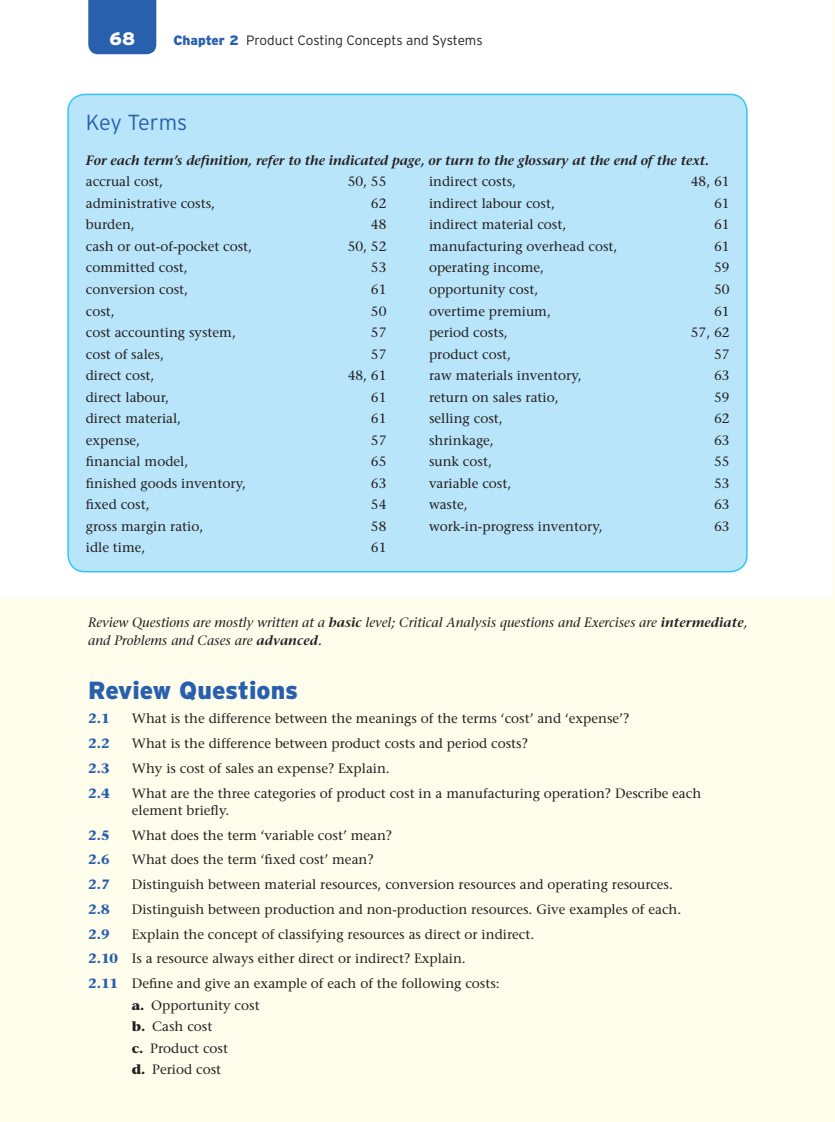
<style>
.page{position:relative;width:835px;height:1122px;background:#fff}
.page>*{position:absolute;margin:0;border:0;box-sizing:border-box;transform-origin:0 0}
.t1{font:900 24.75px "Interstate";color:#2960ad}
.t2{font:300 21.75px "Interstate";letter-spacing:-.01em;color:#2960ad}
.t3{font:900 18px "Interstate";color:#fff}
.t4{font:13.5px/21.5px "Stone Serif";color:#231f20}
.t5{font:italic 13.5px/17.2px "Stone Serif";color:#231f20}
.t6{font:italic 600 13.5px "Stone Serif";letter-spacing:-.01em;color:#231f20}
.t7{font:300 13.5px "Interstate";color:#231f20}
.t8{font:700 13.5px "Stone Serif";color:#2960ad}
.s1{font-weight:900;color:#2960ad}
.s2{font-weight:600}
.s3{font-weight:700;color:#2960ad}
.s4{font-weight:700}
</style>
<div class="page">
<hr style="left:832px;top:0;width:3px;height:1121px;background:#fffdec">
<div style="left:88px;top:0;width:68px;height:54px;background:#2960ad"></div>
<div style="left:0;top:598px;width:832px;height:523px;background:#fffdec"></div>
<div style="left:68px;top:94px;width:679px;height:477px;background:#b9e5fa;border-radius:17px"></div>
<div style="left:67px;top:94px;width:680px;height:478px;border:2px solid #33c5f3;border-radius:17px"></div>
<h3 class="t3" style="left:109px;top:32px;width:27px">68</h3>
<p class="t7" style="left:173px;top:35px;width:311px"><span class="s1">Chapter 2</span> Product Costing Concepts and Systems</p>
<h2 class="t2" style="left:86px;top:114px;width:103px">Key Terms</h2>
<p class="t6" style="left:86px;top:155px;width:625px">For each term’s definition, refer to the indicated page, or turn to the glossary at the end of the text.</p>
<p class="t4" style="left:86px;top:172px;width:79px">accrual cost,</p>
<p class="t4" style="left:348px;top:172px;width:40px">50, 55</p>
<p class="t4" style="left:86px;top:194px;width:131px">administrative costs,</p>
<p class="t4" style="left:371px;top:194px;width:17px">62</p>
<p class="t4" style="left:86px;top:215px;width:50px">burden,</p>
<p class="t4" style="left:371px;top:215px;width:17px">48</p>
<p class="t4" style="left:86px;top:237px;width:168px">cash or out-of-pocket cost,</p>
<p class="t4" style="left:348px;top:237px;width:40px">50, 52</p>
<p class="t4" style="left:86px;top:258px;width:103px">committed cost,</p>
<p class="t4" style="left:371px;top:258px;width:17px">53</p>
<p class="t4" style="left:86px;top:280px;width:104px">conversion cost,</p>
<p class="t4" style="left:371px;top:280px;width:17px">61</p>
<p class="t4" style="left:86px;top:301px;width:30px">cost,</p>
<p class="t4" style="left:371px;top:301px;width:17px">50</p>
<p class="t4" style="left:86px;top:323px;width:151px">cost accounting system,</p>
<p class="t4" style="left:371px;top:323px;width:17px">57</p>
<p class="t4" style="left:86px;top:344px;width:80px">cost of sales,</p>
<p class="t4" style="left:371px;top:344px;width:17px">57</p>
<p class="t4" style="left:86px;top:366px;width:70px">direct cost,</p>
<p class="t4" style="left:348px;top:366px;width:40px">48, 61</p>
<p class="t4" style="left:86px;top:387px;width:85px">direct labour,</p>
<p class="t4" style="left:371px;top:387px;width:17px">61</p>
<p class="t4" style="left:86px;top:409px;width:97px">direct material,</p>
<p class="t4" style="left:371px;top:409px;width:17px">61</p>
<p class="t4" style="left:86px;top:430px;width:56px">expense,</p>
<p class="t4" style="left:371px;top:430px;width:17px">57</p>
<p class="t4" style="left:86px;top:452px;width:104px">financial model,</p>
<p class="t4" style="left:371px;top:452px;width:17px">65</p>
<p class="t4" style="left:86px;top:473px;width:162px">finished goods inventory,</p>
<p class="t4" style="left:371px;top:473px;width:17px">63</p>
<p class="t4" style="left:86px;top:495px;width:65px">fixed cost,</p>
<p class="t4" style="left:371px;top:495px;width:17px">54</p>
<p class="t4" style="left:86px;top:516px;width:119px">gross margin ratio,</p>
<p class="t4" style="left:371px;top:516px;width:17px">58</p>
<p class="t4" style="left:86px;top:538px;width:61px">idle time,</p>
<p class="t4" style="left:371px;top:538px;width:17px">61</p>
<p class="t4" style="left:429px;top:172px;width:89px">indirect costs,</p>
<p class="t4" style="left:691px;top:172px;width:40px">48, 61</p>
<p class="t4" style="left:429px;top:194px;width:127px">indirect labour cost,</p>
<p class="t4" style="left:714px;top:194px;width:17px">61</p>
<p class="t4" style="left:429px;top:215px;width:139px">indirect material cost,</p>
<p class="t4" style="left:714px;top:215px;width:17px">61</p>
<p class="t4" style="left:429px;top:237px;width:190px">manufacturing overhead cost,</p>
<p class="t4" style="left:714px;top:237px;width:17px">61</p>
<p class="t4" style="left:429px;top:258px;width:117px">operating income,</p>
<p class="t4" style="left:714px;top:258px;width:17px">59</p>
<p class="t4" style="left:429px;top:280px;width:111px">opportunity cost,</p>
<p class="t4" style="left:714px;top:280px;width:17px">50</p>
<p class="t4" style="left:429px;top:301px;width:123px">overtime premium,</p>
<p class="t4" style="left:714px;top:301px;width:17px">61</p>
<p class="t4" style="left:429px;top:323px;width:80px">period costs,</p>
<p class="t4" style="left:691px;top:323px;width:40px">57, 62</p>
<p class="t4" style="left:429px;top:344px;width:84px">product cost,</p>
<p class="t4" style="left:714px;top:344px;width:17px">57</p>
<p class="t4" style="left:429px;top:366px;width:154px">raw materials inventory,</p>
<p class="t4" style="left:714px;top:366px;width:17px">63</p>
<p class="t4" style="left:429px;top:387px;width:131px">return on sales ratio,</p>
<p class="t4" style="left:714px;top:387px;width:17px">59</p>
<p class="t4" style="left:429px;top:409px;width:75px">selling cost,</p>
<p class="t4" style="left:714px;top:409px;width:17px">62</p>
<p class="t4" style="left:429px;top:430px;width:66px">shrinkage,</p>
<p class="t4" style="left:714px;top:430px;width:17px">63</p>
<p class="t4" style="left:429px;top:452px;width:64px">sunk cost,</p>
<p class="t4" style="left:714px;top:452px;width:17px">55</p>
<p class="t4" style="left:429px;top:473px;width:84px">variable cost,</p>
<p class="t4" style="left:714px;top:473px;width:17px">53</p>
<p class="t4" style="left:429px;top:495px;width:40px">waste,</p>
<p class="t4" style="left:714px;top:495px;width:17px">63</p>
<p class="t4" style="left:429px;top:516px;width:175px">work-in-progress inventory,</p>
<p class="t4" style="left:714px;top:516px;width:17px">63</p>
<p class="t5" style="left:88px;top:615px;width:661px">Review Questions are mostly written at a <span class="s2">basic</span> level; Critical Analysis questions and Exercises are <span class="s2">intermediate</span>, and Problems and Cases are <span class="s2">advanced</span>.</p>
<h1 class="t1" style="left:88px;top:680px;width:211px">Review Questions</h1>
<p class="t8" style="left:88px;top:713px;width:23px">2.1</p>
<p class="t4" style="left:132px;top:709px;width:499px">What is the difference between the meanings of the terms ‘cost’ and ‘expense’?</p>
<p class="t8" style="left:88px;top:738px;width:23px">2.2</p>
<p class="t4" style="left:132px;top:734px;width:398px">What is the difference between product costs and period costs?</p>
<p class="t8" style="left:88px;top:762px;width:23px">2.3</p>
<p class="t4" style="left:132px;top:758px;width:259px">Why is cost of sales an expense? Explain.</p>
<p class="t8" style="left:88px;top:787px;width:23px">2.4</p>
<p class="t4" style="left:132px;top:785px;width:571px;line-height:17.2px">What are the three categories of product cost in a manufacturing operation? Describe each element briefly.</p>
<p class="t8" style="left:88px;top:829px;width:23px">2.5</p>
<p class="t4" style="left:132px;top:825px;width:262px">What does the term ‘variable cost’ mean?</p>
<p class="t8" style="left:88px;top:854px;width:23px">2.6</p>
<p class="t4" style="left:132px;top:850px;width:243px">What does the term ‘fixed cost’ mean?</p>
<p class="t8" style="left:88px;top:879px;width:23px">2.7</p>
<p class="t4" style="left:132px;top:875px;width:542px">Distinguish between material resources, conversion resources and operating resources.</p>
<p class="t8" style="left:88px;top:903px;width:23px">2.8</p>
<p class="t4" style="left:132px;top:899px;width:551px">Distinguish between production and non-production resources. Give examples of each.</p>
<p class="t8" style="left:88px;top:928px;width:23px">2.9</p>
<p class="t4" style="left:88px;top:922px;width:447px;line-height:24.8px;text-indent:44px">Explain the concept of classifying resources as direct or indirect.<br><span class="s3">2.10</span> Is a resource always either direct or indirect? Explain.<br><span class="s3">2.11</span> Define and give an example of each of the following costs:</p>
<p class="t4" style="left:132px;top:995px;width:129px"><span class="s4">a.</span> Opportunity cost <span class="s4">b.</span> Cash cost<br><span class="s4">c.</span> Product cost<br><span class="s4">d.</span> Period cost</p>
</div>
